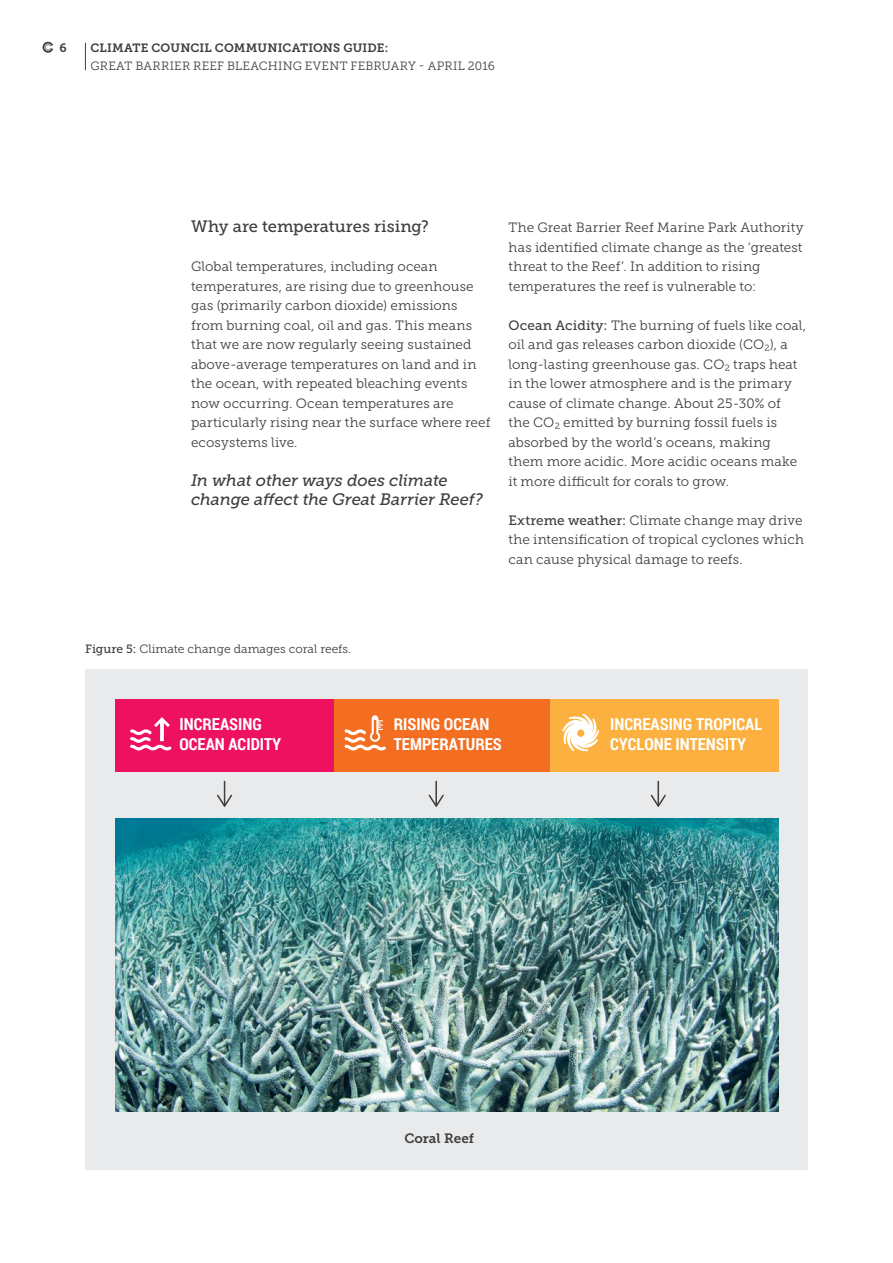
<style>
.page{position:relative;width:893px;height:1263px;background:#fff}
.page>*{position:absolute;margin:0;border:0;box-sizing:border-box;transform-origin:0 0}
.t1{font:700 16.5px/19.8px "Roboto Condensed";color:#fff}
.Body{font:italic 16.5px/19.5px "Museo Slab 500";letter-spacing:-.01em;color:#3e3e3f}
.Body_Intro{font:16.5px "Museo Slab 500";color:#3e3e3f}
.Body-2{font:13.5px/19.5px "Museo Slab 300";letter-spacing:.005em;color:#3e3e3f}
.t2{font:13.5px "Museo Slab 700";color:#3e3e3f}
.t3{font:12px "Museo Slab 300";color:#3e3e3f}
.t4{font:12px "Museo Slab 700";letter-spacing:.01em;color:#3e3e3f}
.s1{font-family:"Museo Slab 500"}
</style>
<div class="page">
<div style="left:85px;top:669px;width:723px;height:500px;background:#e9eaeb"></div>
<img style="left:115px;top:819px;width:663px;height:293px">
<div style="left:550px;top:699px;width:228px;height:73px;background:#fbb03f"></div>
<svg style="left:562px;top:713px;width:38px;height:39px"></svg>
<div style="left:334px;top:699px;width:216px;height:73px;background:#f36e21"></div>
<svg style="left:345px;top:715px;width:41px;height:35px"></svg>
<div style="left:115px;top:699px;width:219px;height:73px;background:#ed115f"></div>
<svg style="left:130px;top:717px;width:42px;height:33px"></svg>
<svg style="left:217px;top:781px;width:15px;height:26px"></svg>
<hr style="left:435px;top:781px;width:2px;height:24px;background:#3e3e3f">
<svg style="left:429px;top:795px;width:15px;height:12px"></svg>
<hr style="left:657px;top:781px;width:2px;height:24px;background:#3e3e3f">
<svg style="left:651px;top:795px;width:15px;height:12px"></svg>
<svg style="left:85px;top:43px;width:1px;height:27px"></svg>
<svg style="left:42px;top:42px;width:11px;height:11px"></svg>
<p class="t4" style="left:60px;top:41px;width:9px">6</p>
<p class="t4" style="left:91px;top:41px;width:299px">CLIMATE COUNCIL COMMUNICATIONS GUIDE:</p>
<p class="t3" style="left:91px;top:59px;width:406px">GREAT BARRIER REEF BLEACHING EVENT FEBRUARY - APRIL 2016</p>
<p class="Body_Intro" style="left:191px;top:217px;width:239px">Why are temperatures rising?</p>
<p class="Body-2" style="left:191px;top:257px;width:301px">Global temperatures, including ocean temperatures, are rising due to greenhouse gas (primarily carbon dioxide) emissions from burning coal, oil and gas. This means that we are now regularly seeing sustained above-average temperatures on land and in the ocean, with repeated bleaching events now occurring. Ocean temperatures are particularly rising near the surface where reef ecosystems live.</p>
<p class="Body" style="left:191px;top:470px;width:293px">In what other ways does climate change affect the Great Barrier Reef?</p>
<p class="Body-2" style="left:509px;top:218px;width:296px">The Great Barrier Reef Marine Park Authority has identified climate change as the ‘greatest threat to the Reef’. In addition to rising temperatures the reef is vulnerable to:</p>
<p class="Body-2" style="left:509px;top:315px;width:299px"><span class="s1">Ocean Acidity:</span> The burning of fuels like coal, oil and gas releases carbon dioxide (CO<sub>2</sub>), a long-lasting greenhouse gas. CO<sub>2</sub> traps heat in the lower atmosphere and is the primary cause of climate change. About 25-30% of<br>the CO<sub>2</sub> emitted by burning fossil fuels is absorbed by the world’s oceans, making them more acidic. More acidic oceans make it more difficult for corals to grow.</p>
<p class="Body-2" style="left:509px;top:510px;width:297px;text-align:justify"><span class="s1">Extreme weather:</span> Climate change may drive the intensification of tropical cyclones which can cause physical damage to reefs.</p>
<p class="t3" style="left:85px;top:642px;width:267px"><span class="s1">Figure 5:</span> Climate change damages coral reefs.</p>
<p class="t1" style="left:179px;top:714px;width:103px">INCREASING<br>OCEAN ACIDITY</p>
<p class="t1" style="left:394px;top:714px;width:109px">RISING OCEAN<br>TEMPERATURES</p>
<p class="t1" style="left:610px;top:714px;width:154px">INCREASING TROPICAL<br>CYCLONE INTENSITY</p>
<p class="t2" style="left:404px;top:1131px;width:71px">Coral Reef</p>
</div>
